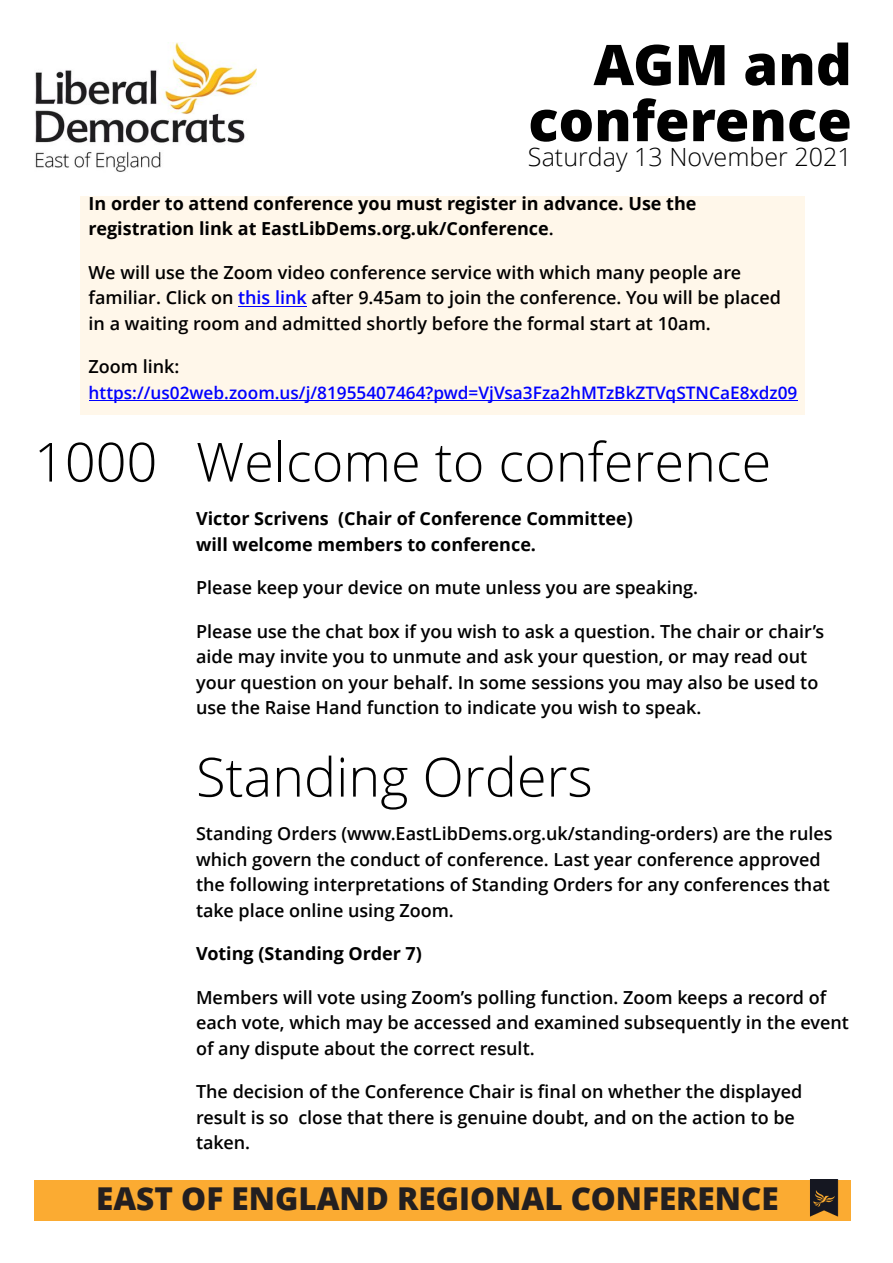
<style>
.page{position:relative;width:893px;height:1263px;background:#fff}
.page>*{position:absolute;margin:0;border:0;box-sizing:border-box;transform-origin:0 0}
.t1{font:800 56.1px/56.1px "Open Sans";color:#000;text-align:right}
.t2{font:300 54px "Open Sans";color:#000}
.t3{font:800 31.5px "Open Sans";color:#231f20}
.t4{font:300 25.05px "Open Sans";color:#000}
.t5{font:600 18px/25.5px "Open Sans";color:#000}
.t6{font:700 18px/25.5px "Open Sans";color:#000}
.t7{font:600 17.25px "Open Sans";color:#00f}
.s1{font-weight:600}
.s2{color:#00f}
</style>
<div class="page">
<div style="left:34px;top:1180px;width:816px;height:40px;background:#fbab32"></div>
<img style="left:810px;top:1180px;width:29px;height:37px">
<div style="left:80px;top:196px;width:724px;height:219px;background:#fff7ea"></div>
<hr style="left:238px;top:306px;width:69px;height:1px;background:#00f">
<hr style="left:89px;top:400px;width:708px;height:1px;background:#00f">
<img style="left:35px;top:43px;width:222px;height:129px">
<h1 class="t1" style="left:528px;top:42px;width:325px">AGM and conference</h1>
<h3 class="t4" style="left:528px;top:147px;width:325px">Saturday 13 November 2021</h3>
<p class="t6" style="left:89px;top:192px;width:609px">In order to attend conference you must register in advance. Use the registration link at EastLibDems.org.uk/Conference<span class="s1">.</span></p>
<p class="t5" style="left:89px;top:261px;width:694px">We will use the Zoom video conference service with which many people are familiar. Click on <span class="s2">this link</span> after 9.45am to join the conference. You will be placed in a waiting room and admitted shortly before the formal start at 10am.</p>
<p class="t5" style="left:89px;top:356px;width:92px">Zoom link:</p>
<p class="t7" style="left:89px;top:386px;width:710px">https://us02web.zoom.us/j/81955407464?pwd=VjVsa3Fza2hMTzBkZTVqSTNCaE8xdz09</p>
<h2 class="t2" style="left:34px;top:440px;width:739px">1000 Welcome to conference</h2>
<p class="t6" style="left:196px;top:508px;width:438px">Victor Scrivens (Chair of Conference Committee) will welcome members to conference.</p>
<p class="t5" style="left:196px;top:577px;width:504px">Please keep your device on mute unless you are speaking.</p>
<p class="t5" style="left:196px;top:620px;width:630px">Please use the chat box if you wish to ask a question. The chair or chair’s aide may invite you to unmute and ask your question, or may read out your question on your behalf. In some sessions you may also be used to use the Raise Hand function to indicate you wish to speak.</p>
<h2 class="t2" style="left:196px;top:755px;width:398px">Standing Orders</h2>
<p class="t5" style="left:196px;top:823px;width:638px">Standing Orders (www.EastLibDems.org.uk/standing-orders) are the rules which govern the conduct of conference. Last year conference approved the following interpretations of Standing Orders for any conferences that take place online using Zoom.</p>
<p class="t6" style="left:196px;top:943px;width:227px">Voting (Standing Order 7)</p>
<p class="t5" style="left:196px;top:986px;width:654px">Members will vote using Zoom’s polling function. Zoom keeps a record of each vote, which may be accessed and examined subsequently in the event of any dispute about the correct result.</p>
<p class="t5" style="left:196px;top:1081px;width:608px">The decision of the Conference Chair is final on whether the displayed result is so close that there is genuine doubt, and on the action to be taken.</p>
<h3 class="t3" style="left:96px;top:1185px;width:684px">EAST OF ENGLAND REGIONAL CONFERENCE</h3>
</div>
